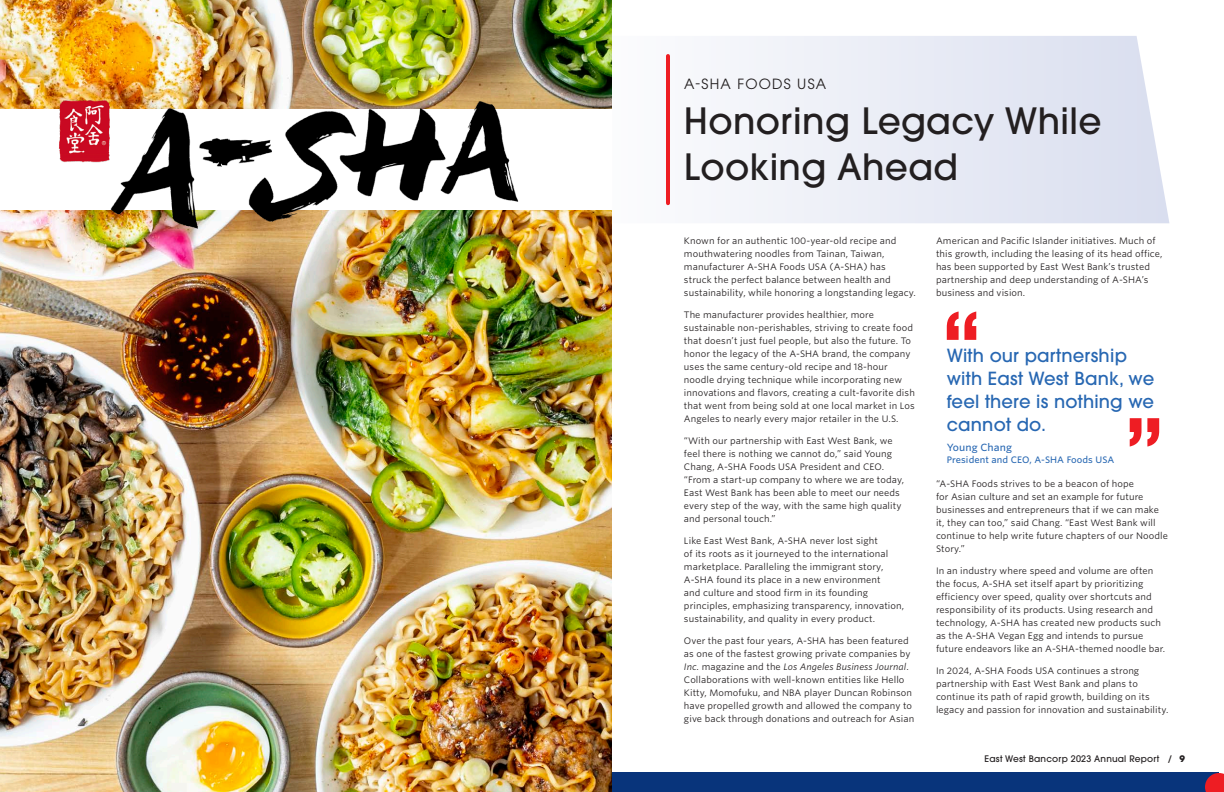
<style>
.page{position:relative;width:1224px;height:792px;background:#fff}
.page>*{position:absolute;margin:0;border:0;box-sizing:border-box;transform-origin:0 0}
.t1{font:500 36px/46px "ITC Avant Garde Pro";letter-spacing:.01em;color:#231f20}
.t2{font:500 18px/23px "ITC Avant Garde Pro";letter-spacing:.01em;color:#2767b2}
.t3{font:14px "ITC Avant Garde Pro";letter-spacing:.09em;color:#231f20}
.t4{font:500 10px "Whitney S Sm";letter-spacing:.01em;color:#2767b2}
.t5{font:9px/13px "Whitney S Sm";letter-spacing:.01em;color:#231f20}
.t6{font:500 9px "ITC Avant Garde Pro";letter-spacing:.02em;color:#231f20}
.t7{font:500 9px "Whitney S Sm";letter-spacing:.01em;color:#2767b2}
.s1{font-style:italic}
.s2{font-weight:700}
</style>
<div class="page">
<div style="left:470px;top:773px;width:749px;height:19px;background:#08347b"></div>
<svg style="left:1205px;top:773px;width:19px;height:19px"></svg>
<div style="left:1217px;top:785px;width:7px;height:7px;background:#ee1d23"></div>
<svg style="left:666px;top:36px;width:503px;height:187px;fill:#e9ecf6"></svg>
<hr style="left:666px;top:56px;width:4px;height:147px;background:#ee1d23">
<svg style="left:947px;top:312px;width:29px;height:28px"></svg>
<svg style="left:1130px;top:418px;width:29px;height:29px"></svg>
<img style="left:0;top:0;width:612px;height:792px">
<div style="left:0;top:109px;width:612px;height:101px;background:#fff"></div>
<img style="left:48px;top:94px;width:484px;height:144px">
<p class="t3" style="left:684px;top:76px;width:144px">A-SHA FOODS USA</p>
<p class="t1" style="left:684px;top:98px;width:419px">Honoring Legacy While<br>Looking Ahead</p>
<p class="t5" style="left:684px;top:234px;width:233px">Known for an authentic 100-year-old recipe and mouthwatering noodles from Tainan, Taiwan, manufacturer A-SHA Foods USA (A-SHA) has<br>struck the perfect balance between health and sustainability, while honoring a longstanding legacy.</p>
<p class="t5" style="left:684px;top:308px;width:232px">The manufacturer provides healthier, more sustainable non-perishables, striving to create food that doesn’t just fuel people, but also the future. To honor the legacy of the A-SHA brand, the company uses the same century-old recipe and 18-hour noodle drying technique while incorporating new innovations and flavors, creating a cult-favorite dish that went from being sold at one local market in Los Angeles to nearly every major retailer in the U.S.</p>
<p class="t5" style="left:684px;top:434px;width:222px">“With our partnership with East West Bank, we feel there is nothing we cannot do,” said Young Chang, A-SHA Foods USA President and CEO. “From a start-up company to where we are today, East West Bank has been able to meet our needs every step of the way, with the same high quality and personal touch.”</p>
<p class="t5" style="left:684px;top:534px;width:222px">Like East West Bank, A-SHA never lost sight<br>of its roots as it journeyed to the international marketplace. Paralleling the immigrant story, A-SHA found its place in a new environment<br>and culture and stood firm in its founding principles, emphasizing transparency, innovation, sustainability, and quality in every product.</p>
<p class="t5" style="left:684px;top:634px;width:232px">Over the past four years, A-SHA has been featured as one of the fastest growing private companies by <span class="s1">Inc.</span> magazine and the <span class="s1">Los Angeles Business Journal</span>.<br>Collaborations with well-known entities like Hello Kitty, Momofuku, and NBA player Duncan Robinson have propelled growth and allowed the company to give back through donations and outreach for Asian</p>
<p class="t5" style="left:936px;top:234px;width:228px">American and Pacific Islander initiatives. Much of this growth, including the leasing of its head office, has been supported by East West Bank’s trusted partnership and deep understanding of A-SHA’s business and vision.</p>
<p class="t2" style="left:947px;top:344px;width:209px">With our partnership with East West Bank, we feel there is nothing we cannot do.</p>
<p class="t4" style="left:947px;top:441px;width:67px">Young Chang</p>
<p class="t7" style="left:947px;top:454px;width:169px">President and CEO, A-SHA Foods USA</p>
<p class="t5" style="left:936px;top:477px;width:234px">“A-SHA Foods strives to be a beacon of hope<br>for Asian culture and set an example for future businesses and entrepreneurs that if we can make it, they can too,” said Chang. “East West Bank will continue to help write future chapters of our Noodle Story.”</p>
<p class="t5" style="left:936px;top:564px;width:231px">In an industry where speed and volume are often the focus, A-SHA set itself apart by prioritizing efficiency over speed, quality over shortcuts and responsibility of its products. Using research and technology, A-SHA has created new products such as the A-SHA Vegan Egg and intends to pursue future endeavors like an A-SHA-themed noodle bar.</p>
<p class="t5" style="left:936px;top:664px;width:234px">In 2024, A-SHA Foods USA continues a strong partnership with East West Bank and plans to continue its path of rapid growth, building on its legacy and passion for innovation and sustainability.</p>
<p class="t6" style="left:985px;top:753px;width:202px">East West Bancorp 2023 Annual Report / <span class="s2">9</span></p>
</div>
